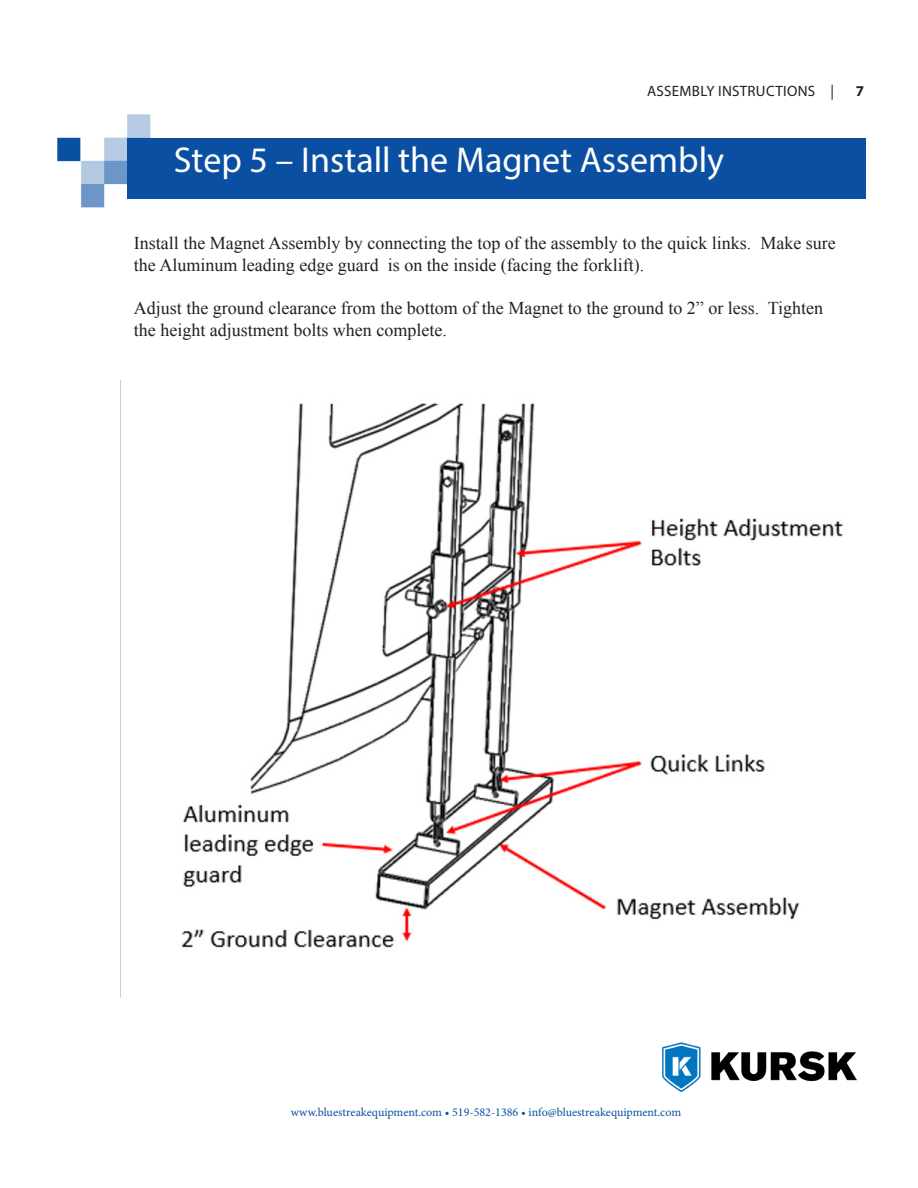
<style>
.page{position:relative;width:918px;height:1188px;background:#fff}
.page>*{position:absolute;margin:0;border:0;box-sizing:border-box;transform-origin:0 0}
.Chapter_Name{font:36px "Myriad Pro";color:#fff}
.t1{font:18px/21.6px "Times New Roman";color:#231f20}
.t2{font:15px "Myriad Pro";letter-spacing:.02em;color:#231f20}
.t3{font:700 15px "Myriad Pro";color:#231f20}
.t4{font:12px "Minion Pro";color:#0a4fa1}
</style>
<div class="page">
<img style="left:662px;top:1043px;width:194px;height:48px">
<img style="left:57px;top:114px;width:93px;height:94px">
<div style="left:127px;top:138px;width:739px;height:60px;background:#0a4fa1"></div>
<img style="left:181px;top:403px;width:663px;height:545px">
<p class="t2" style="left:647px;top:82px;width:188px">ASSEMBLY INSTRUCTIONS |</p>
<p class="t3" style="left:856px;top:82px;width:10px">7</p>
<p class="Chapter_Name" style="left:174px;top:138px;width:552px">Step 5 – Install the Magnet Assembly</p>
<p class="t1" style="left:134px;top:232px;width:703px">Install the Magnet Assembly by connecting the top of the assembly to the quick links. Make sure the Aluminum leading edge guard is on the inside (facing the forklift).</p>
<p class="t1" style="left:134px;top:297px;width:691px">Adjust the ground clearance from the bottom of the Magnet to the ground to 2” or less. Tighten the height adjustment bolts when complete.</p>
<p class="t4" style="left:291px;top:1105px;width:392px">www.bluestreakequipment.com • 519-582-1386 • info@bluestreakequipment.com</p>
</div>
